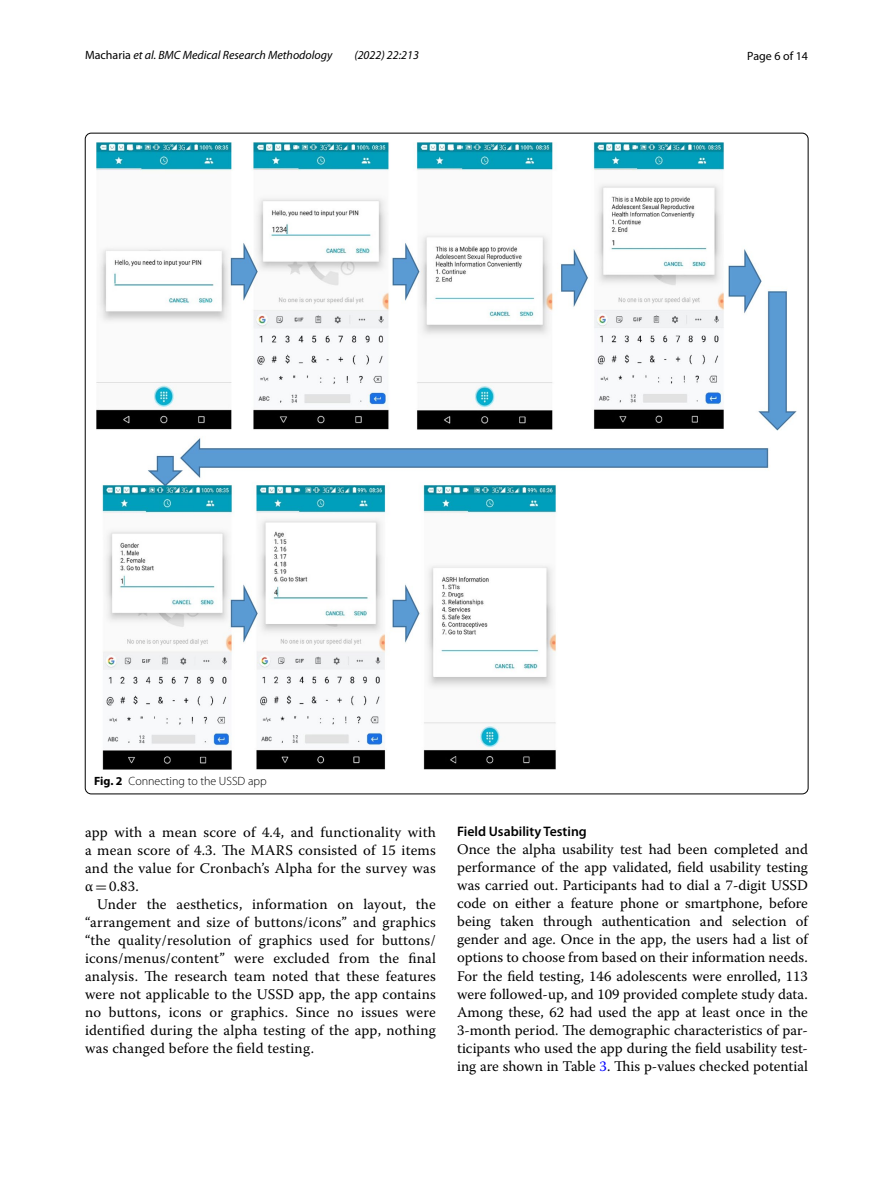
<style>
.page{position:relative;width:893px;height:1187px;background:#fff}
.page>*{position:absolute;margin:0;border:0;box-sizing:border-box;transform-origin:0 0}
.t1{font:14.7px/18px "Warnock Pro";letter-spacing:.015em;color:#000;text-align:justify}
.t2{font:600 13.8px "Myriad Pro";color:#000}
.t3{font:italic 12px "Myriad Pro";color:#000}
.t4{font:300 12px "Myriad Pro";color:#000}
.t5{font:12px "Myriad Pro";color:#000}
.s1{font-style:normal}
.s2{font-weight:700}
.s3{font-family:"MTSY"}
.s4{color:#00f}
</style>
<div class="page">
<img style="left:96px;top:142px;width:701px;height:627px">
<p class="t3" style="left:85px;top:48px;width:249px"><span class="s1">Macharia</span> et al. BMC Medical Research Methodology</p>
<p class="t3" style="left:354px;top:48px;width:66px">(2022) 22:213</p>
<p class="t5" style="left:747px;top:48px;width:62px">Page 6 of 14</p>
<p class="t4" style="left:94px;top:774px;width:174px"><span class="s2">Fig. 2</span> Connecting to the USSD app</p>
<p class="t1" style="left:85px;top:822px;width:352px">app with a mean score of 4.4, and functionality with a mean score of 4.3. The MARS consisted of 15 items and the value for Cronbach’s Alpha for the survey was α<span class="s3">=</span>0.83.</p>
<p class="t1" style="left:85px;top:894px;width:352px;text-indent:12px">Under the aesthetics, information on layout, the “arrangement and size of buttons/icons” and graphics “the quality/resolution of graphics used for buttons/ icons/menus/content” were excluded from the final analysis. The research team noted that these features were not applicable to the USSD app, the app contains no buttons, icons or graphics. Since no issues were identified during the alpha testing of the app, nothing was changed before the field testing.</p>
<p class="t2" style="left:457px;top:823px;width:131px">Field Usability Testing</p>
<p class="t1" style="left:457px;top:840px;width:352px">Once the alpha usability test had been completed and performance of the app validated, field usability testing was carried out. Participants had to dial a 7-digit USSD code on either a feature phone or smartphone, before being taken through authentication and selection of gender and age. Once in the app, the users had a list of options to choose from based on their information needs.<br>For the field testing, 146 adolescents were enrolled, 113 were followed-up, and 109 provided complete study data.<br>Among these, 62 had used the app at least once in the 3-month period. The demographic characteristics of par&shy;ticipants who used the app during the field usability test&shy;ing are shown in Table <span class="s4">3</span>. This p-values checked potential</p>
</div>
